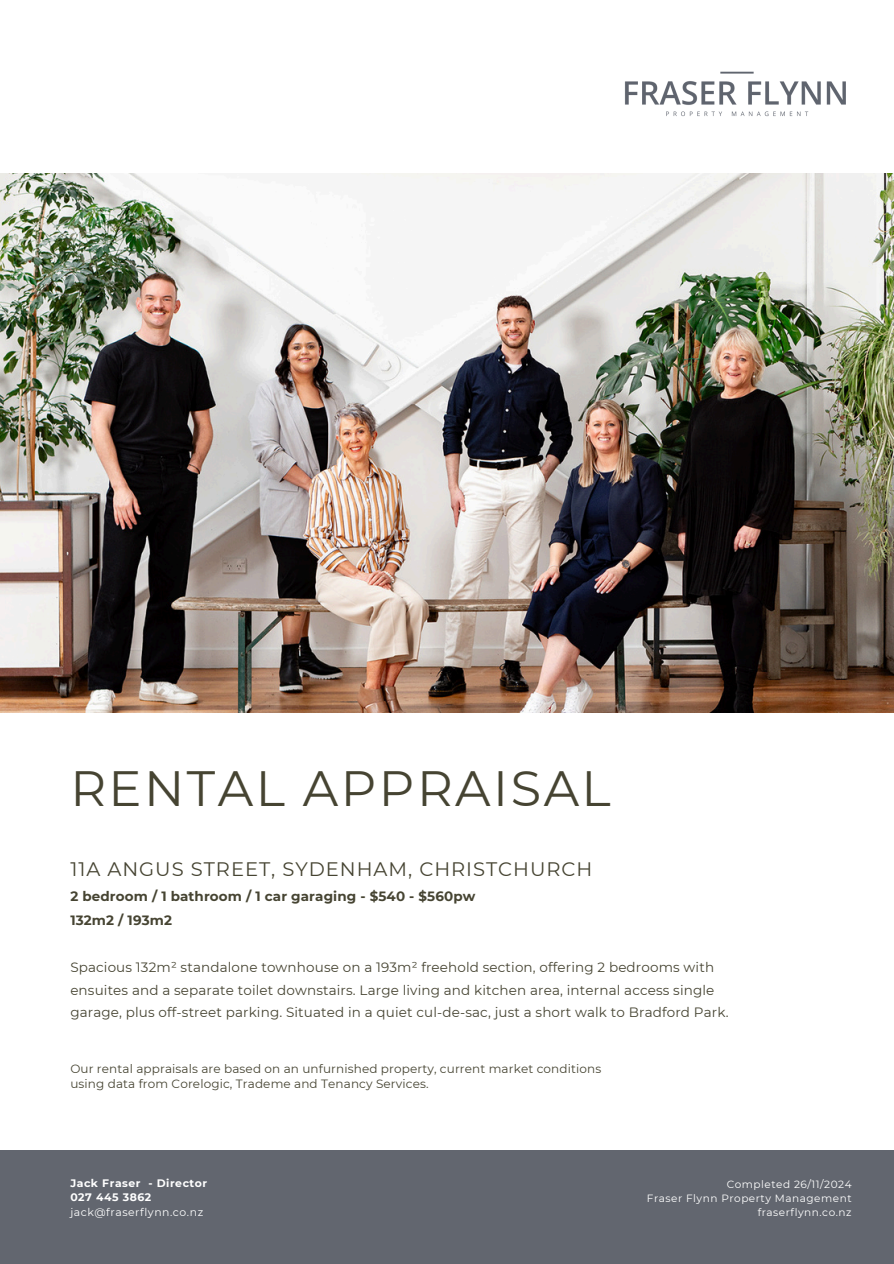
<style>
.page{position:relative;width:894px;height:1264px;background:#fff}
.page>*{position:absolute;margin:0;border:0;box-sizing:border-box;transform-origin:0 0}
.t1{font:49.5px "Montserrat";letter-spacing:.05em;color:#464432}
.t2{font:19.5px "Montserrat";letter-spacing:.05em;color:#464432}
.t3{font:13.5px/22.5px "Montserrat";letter-spacing:.01em;color:#464432}
.t4{font:700 13.5px "Montserrat";letter-spacing:.01em;color:#464432}
.t5{font:12px "Montserrat";letter-spacing:.01em;color:#464432}
.t6{font:700 10.8px/14.4px "Montserrat";letter-spacing:.05em;color:#fff}
.t7{font:10.8px "Montserrat";letter-spacing:.05em;color:#fff}
.t8{font:10.5px "Montserrat";letter-spacing:.05em;color:#fff}
</style>
<div class="page">
<img style="left:0;top:173px;width:893px;height:539px">
<div style="left:0;top:1150px;width:893px;height:113px;background:#62666f"></div>
<img style="left:624px;top:71px;width:222px;height:46px">
<p class="t1" style="left:70px;top:757px;width:542px">RENTAL APPRAISAL</p>
<p class="t2" style="left:70px;top:857px;width:523px">11A ANGUS STREET, SYDENHAM, CHRISTCHURCH</p>
<p class="t4" style="left:70px;top:888px;width:406px">2 bedroom / 1 bathroom / 1 car garaging - $540 - $560pw</p>
<p class="t4" style="left:70px;top:911px;width:103px">132m2 / 193m2</p>
<p class="t3" style="left:70px;top:956px;width:659px">Spacious 132m² standalone townhouse on a 193m² freehold section, offering 2 bedrooms with ensuites and a separate toilet downstairs. Large living and kitchen area, internal access single garage, plus off-street parking. Situated in a quiet cul-de-sac, just a short walk to Bradford Park.</p>
<p class="t5" style="left:70px;top:1061px;width:532px">Our rental appraisals are based on an unfurnished property, current market conditions</p>
<h5 class="t5" style="left:70px;top:1076px;width:359px">using data from Corelogic, Trademe and Tenancy Services.</h5>
<p class="t6" style="left:70px;top:1175px;width:138px">Jack Fraser - Director<br>027 445 3862</p>
<p class="t7" style="left:70px;top:1205px;width:134px">jack@fraserflynn.co.nz</p>
<p class="t8" style="left:726px;top:1177px;width:126px">Completed 26/11/2024</p>
<h5 class="t8" style="left:646px;top:1191px;width:206px">Fraser Flynn Property Management</h5>
<p class="t8" style="left:757px;top:1205px;width:95px">fraserflynn.co.nz</p>
</div>
